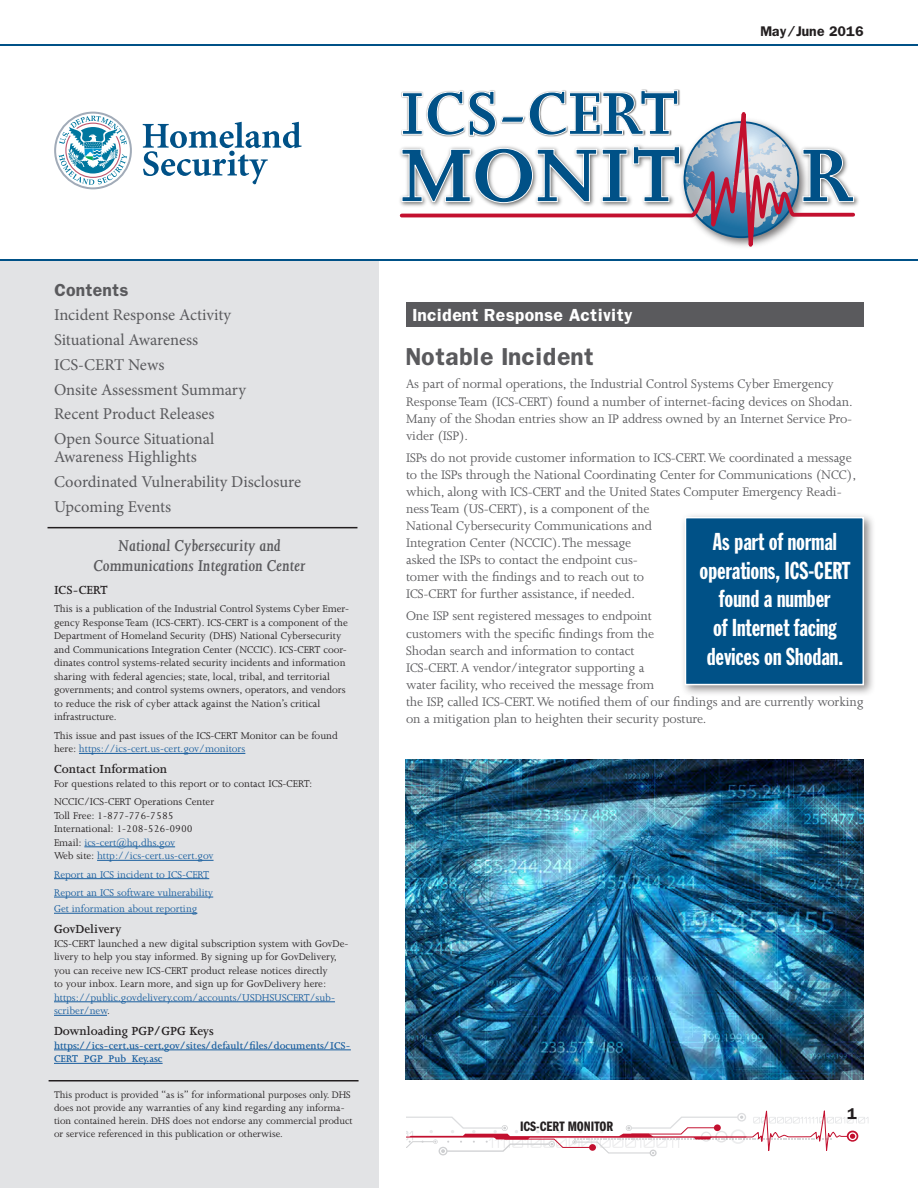
<style>
.page{position:relative;width:918px;height:1188px;background:#fff}
.page>*{position:absolute;margin:0;border:0;box-sizing:border-box;transform-origin:0 0}
.t1{font:700 87.3px "Joanna";color:#005187}
.t2{font:700 69.45px "Joanna";color:#005187}
.t3{font:24px/28.8px "Franklin Gothic Extra Cond";color:#fff;text-align:center}
.t4{font:21px "Franklin Demi";color:#5a5a5d}
.t5{font:italic 600 18px/19.5px "Joanna";color:#5a5a5d;text-align:center}
.t6{font:16.5px/18px "Minion Pro";color:#5a5a5d}
.t7{font:15px "Franklin Demi";color:#fff}
.t8{font:15px "Franklin Demi";color:#5a5a5d}
.Text{font:14.25px/17.1px "Joanna";letter-spacing:-.01em;color:#5a5a5d}
.t9{font:14.1px "Franklin Gothic Demi Cmpr";color:#231f20;scale:1.04 1}
.t10{font:600 13.5px "Joanna";color:#231f20}
.t11{font:13.5px "Franklin Demi";color:#231f20}
.t12{font:12px "Franklin Demi";color:#231f20}
.t13{font:11.25px/13.5px "Joanna";color:#231f20}
.t14{font:11.25px/16.2px "Joanna";color:#175d9e}
.t15{font:600 11.25px/13.5px "Joanna";color:#175d9e}
.t16{font:10.8px/13px "Joanna";color:#231f20}
.s1{color:#175d9e}
</style>
<div class="page">
<svg style="left:406px;top:1110px;width:462px;height:47px"></svg>
<div style="left:849px;top:1133px;width:7px;height:6px;background:#c3102f;border-radius:50%"></div>
<div style="left:849px;top:1132px;width:8px;height:8px;border:1px solid #fff;border-radius:50%"></div>
<div style="left:406px;top:302px;width:458px;height:25px;background:#5a5a5d"></div>
<div style="left:0;top:261px;width:379px;height:927px;background:#e2e3e5"></div>
<svg style="left:54px;top:112px;width:78px;height:77px"></svg>
<svg style="left:143px;top:122px;width:159px;height:62px"></svg>
<hr style="left:0;top:259px;width:918px;height:2px;background:#005187">
<hr style="left:48px;top:527px;width:309px;height:1px;background:#231f20">
<svg style="left:713px;top:238px;width:63px;height:9px"></svg>
<img style="left:855px;top:195px;width:4px;height:11px">
<svg style="left:401px;top:90px;width:454px;height:148px"></svg>
<hr style="left:79px;top:753px;width:166px;height:1px;background:#175d9e">
<hr style="left:84px;top:847px;width:91px;height:1px;background:#175d9e">
<hr style="left:97px;top:860px;width:117px;height:1px;background:#175d9e">
<hr style="left:54px;top:878px;width:155px;height:1px;background:#175d9e">
<hr style="left:54px;top:897px;width:159px;height:1px;background:#175d9e">
<hr style="left:54px;top:913px;width:143px;height:1px;background:#175d9e">
<hr style="left:54px;top:1002px;width:281px;height:1px;background:#175d9e">
<hr style="left:54px;top:1015px;width:53px;height:1px;background:#175d9e">
<hr style="left:54px;top:1050px;width:297px;height:1px;background:#175d9e">
<hr style="left:54px;top:1063px;width:109px;height:1px;background:#175d9e">
<hr style="left:0;top:44px;width:918px;height:2px;background:#005187">
<hr style="left:49px;top:1080px;width:310px;height:2px;background:#231f20">
<img style="left:405px;top:760px;width:459px;height:320px">
<div style="left:680px;top:513px;width:196px;height:184px;background:#231f20;opacity:.51"></div>
<div style="left:685px;top:517px;width:179px;height:168px;background:#005187;border:2px solid #fff"></div>
<h1 class="t8" style="left:54px;top:279px;width:76px">Contents</h1>
<p class="t6" style="left:54px;top:306px;width:179px">Incident Response Activity</p>
<p class="t6" style="left:54px;top:331px;width:146px">Situational Awareness</p>
<p class="t6" style="left:54px;top:356px;width:112px">ICS-CERT News</p>
<p class="t6" style="left:54px;top:381px;width:194px">Onsite Assessment Summary</p>
<p class="t6" style="left:54px;top:405px;width:162px">Recent Product Releases</p>
<p class="t6" style="left:54px;top:430px;width:162px">Open Source Situational<br>Awareness Highlights</p>
<p class="t6" style="left:54px;top:473px;width:249px">Coordinated Vulnerability Disclosure</p>
<p class="t6" style="left:54px;top:498px;width:119px">Upcoming Events</p>
<h1 class="t5" style="left:93px;top:536px;width:214px">National Cybersecurity and<br>Communications Integration Center</h1>
<h2 class="t10" style="left:54px;top:583px;width:56px">ICS-CERT</h2>
<p class="t13" style="left:54px;top:602px;width:296px">This is a publication of the Industrial Control Systems Cyber Emer&shy;gency Response Team (ICS-CERT). ICS-CERT is a component of the Department of Homeland Security (DHS) National Cybersecurity and Communications Integration Center (NCCIC). ICS-CERT coor&shy;dinates control systems-related security incidents and information sharing with federal agencies; state, local, tribal, and territorial governments; and control systems owners, operators, and vendors to reduce the risk of cyber attack against the Nation’s critical infrastructure.</p>
<p class="t13" style="left:54px;top:729px;width:285px">This issue and past issues of the ICS-CERT Monitor can be found here: <span class="s1">https://ics-cert.us-cert.gov/monitors</span></p>
<h2 class="t10" style="left:54px;top:762px;width:115px">Contact Information</h2>
<p class="t13" style="left:54px;top:777px;width:260px">For questions related to this report or to contact ICS-CERT:</p>
<p class="t13" style="left:54px;top:795px;width:162px">NCCIC/ICS-CERT Operations Center Toll Free: 1-877-776-7585<br>International: 1-208-526-0900<br>Email: <span class="s1">ics-cert@hq.dhs.gov<br></span>Web site: <span class="s1">http://ics-cert.us-cert.gov</span></p>
<p class="t14" style="left:54px;top:866px;width:157px">Report an ICS incident to ICS-CERT</p>
<p class="t14" style="left:54px;top:885px;width:161px">Report an ICS software vulnerability<br>Get information about reporting</p>
<h2 class="t10" style="left:54px;top:922px;width:69px">GovDelivery</h2>
<p class="t13" style="left:54px;top:937px;width:296px">ICS-CERT launched a new digital subscription system with GovDe&shy;livery to help you stay informed. By signing up for GovDelivery, you can receive new ICS-CERT product release notices directly<br>to your inbox. Learn more, and sign up for GovDelivery here: <span class="s1">https://public.govdelivery.com/accounts/USDHSUSCERT/sub&shy;scriber/new</span>.</p>
<h2 class="t10" style="left:54px;top:1024px;width:161px">Downloading PGP/GPG Keys</h2>
<p class="t15" style="left:54px;top:1039px;width:298px">https://ics-cert.us-cert.gov/sites/default/files/documents/ICS-<br>CERT PGP Pub Key.asc</p>
<p class="t16" style="left:54px;top:1088px;width:300px">This product is provided “as is” for informational purposes only. DHS does not provide any warranties of any kind regarding any informa&shy;tion contained herein. DHS does not endorse any commercial product or service referenced in this publication or otherwise.</p>
<p class="t12" style="left:760px;top:22px;width:105px">May/June 2016</p>
<p class="t2" style="left:400px;top:76px;width:282px">ICS-CERT</p>
<p class="t1" style="left:400px;top:128px;width:284px">MONIT</p>
<p class="t1" style="left:801px;top:128px;width:54px">R</p>
<h1 class="t7" style="left:413px;top:304px;width:221px">Incident Response Activity</h1>
<h2 class="t4" style="left:406px;top:341px;width:190px">Notable Incident</h2>
<p class="Text" style="left:406px;top:376px;width:448px">As part of normal operations, the Industrial Control Systems Cyber Emergency Response Team (ICS-CERT) found a number of internet-facing devices on Shodan.<br>Many of the Shodan entries show an IP address owned by an Internet Service Pro&shy;vider (ISP).</p>
<p class="Text" style="left:406px;top:449px;width:452px">ISPs do not provide customer information to ICS-CERT. We coordinated a message to the ISPs through the National Coordinating Center for Communications (NCC), which, along with ICS-CERT and the United States Computer Emergency Readi&shy;ness Team (US-CERT), is a component of the<br>National Cybersecurity Communications and<br>Integration Center (NCCIC). The message<br>asked the ISPs to contact the endpoint cus-<br>tomer with the findings and to reach out to<br>ICS-CERT for further assistance, if needed.</p>
<p class="Text" style="left:406px;top:608px;width:459px">One ISP sent registered messages to endpoint<br>customers with the specific findings from the<br>Shodan search and information to contact<br>ICS-CERT. A vendor/integrator supporting a<br>water facility, who received the message from<br>the ISP, called ICS-CERT. We notified them of our findings and are currently working on a mitigation plan to heighten their security posture.</p>
<h3 class="t3" style="left:700px;top:528px;width:152px">As part of normal operations, ICS-CERT found a number<br>of Internet facing devices on Shodan.</h3>
<p class="t9" style="left:520px;top:1119px;width:91px">ICS-CERT MONITOR</p>
<p class="t11" style="left:847px;top:1104px;width:12px">1</p>
</div>
